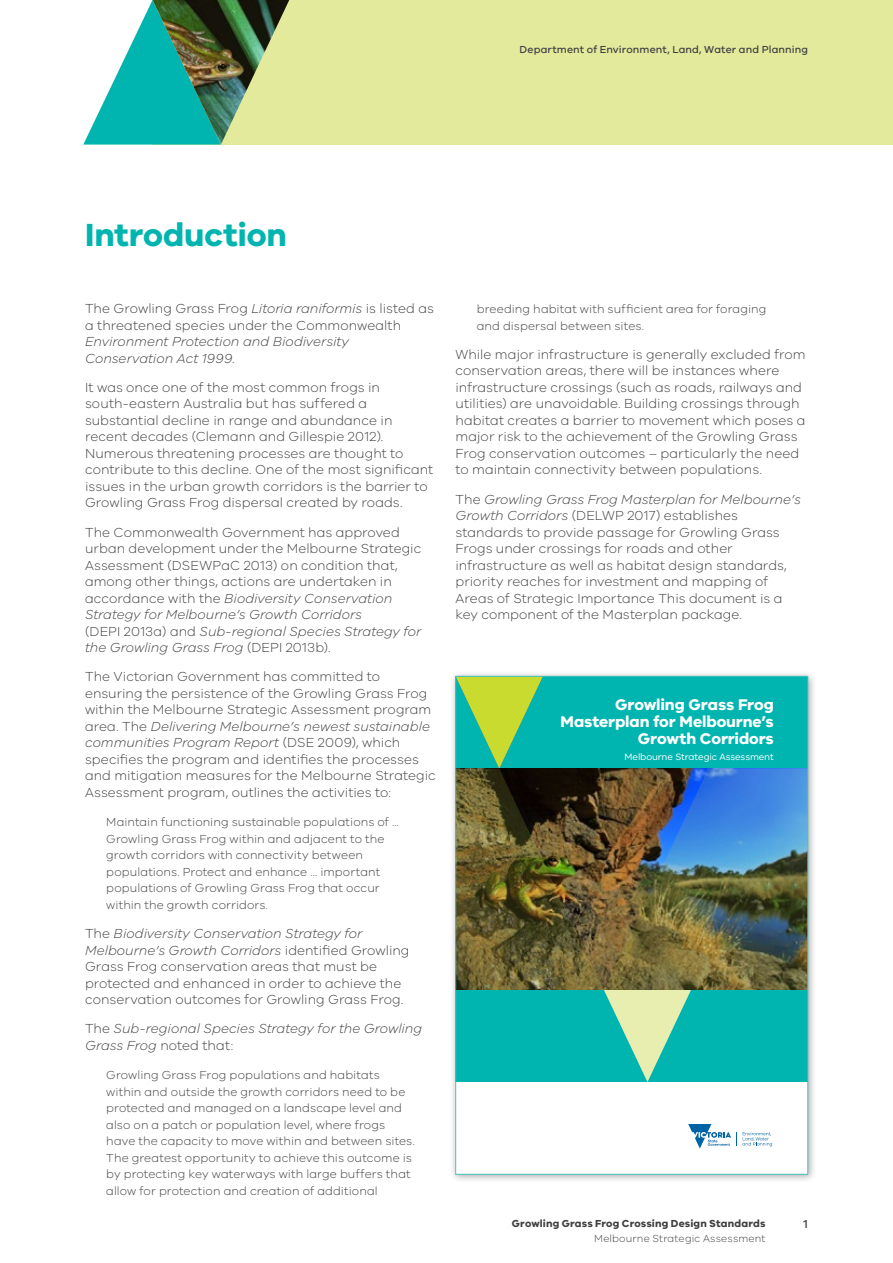
<style>
.page{position:relative;width:893px;height:1263px;background:#fff}
.page>*{position:absolute;margin:0;border:0;box-sizing:border-box;transform-origin:0 0}
.t1{font:700 33px "VIC";letter-spacing:-.005em;color:#00b5af}
.t2{font:700 15.9px/17.1px "VIC";letter-spacing:-.005em;color:#fff;text-align:right}
.t3{font:300 13.5px/16.5px "VIC";letter-spacing:.005em;color:#414042}
.t4{font:italic 300 13.5px/16.5px "VIC";color:#414042}
.t5{font:300 12px/16.5px "VIC";letter-spacing:.01em;color:#414042}
.t6{font:500 12px "VIC";color:#414042}
.t7{font:500 10.5px "VIC";letter-spacing:.01em;color:#414042}
.t8{font:700 10.5px "VIC";letter-spacing:.015em;color:#414042}
.t9{font:300 10.5px "VIC";letter-spacing:.015em;color:#414042}
.t10{font:9.45px "VIC";letter-spacing:-.01em;color:#fff}
.s1{font-style:italic}
.s2{font-style:normal}
</style>
<div class="page">
<div style="left:449px;top:670px;width:368px;height:513px;background:#231f20;opacity:.4"></div>
<div style="left:456px;top:676px;width:352px;height:498px;background:#fff"></div>
<svg style="left:688px;top:1124px;width:43px;height:24px"></svg>
<svg style="left:742px;top:1132px;width:30px;height:14px"></svg>
<div style="left:456px;top:990px;width:352px;height:92px;background:#00b5af"></div>
<div style="left:456px;top:676px;width:352px;height:92px;background:#00b5af"></div>
<img style="left:691px;top:768px;width:115px;height:222px">
<img style="left:457px;top:678px;width:234px;height:404px">
<div style="left:153px;top:0;width:740px;height:145px;background:#e3ea9c"></div>
<svg style="left:83px;top:0;width:70px;height:145px"></svg>
<img style="left:153px;top:0;width:136px;height:145px">
<p class="t7" style="left:520px;top:43px;width:290px">Department of Environment, Land, Water and Planning</p>
<h1 class="t1" style="left:85px;top:214px;width:203px">Introduction</h1>
<p class="t3" style="left:85px;top:300px;width:350px">The Growling Grass Frog <span class="s1">Litoria raniformis</span> is listed as a threatened species under the Commonwealth</p>
<p class="t4" style="left:85px;top:333px;width:266px">Environment Protection and Biodiversity<br>Conservation Act 1999<span class="s2">.</span></p>
<p class="t3" style="left:85px;top:379px;width:350px">It was once one of the most common frogs in south‑eastern Australia but has suffered a substantial decline in range and abundance in recent decades (Clemann and Gillespie 2012).<br>Numerous threatening processes are thought to contribute to this decline. One of the most significant issues in the urban growth corridors is the barrier to Growling Grass Frog dispersal created by roads.</p>
<p class="t3" style="left:85px;top:523px;width:338px">The Commonwealth Government has approved urban development under the Melbourne Strategic Assessment (DSEWPaC 2013) on condition that, among other things, actions are undertaken in accordance with the <span class="s1">Biodiversity Conservation Strategy for Melbourne’s Growth Corridors<br></span>(DEPI 2013a) and <span class="s1">Sub-regional Species Strategy for the Growling Grass Frog</span> (DEPI 2013b).</p>
<p class="t3" style="left:85px;top:668px;width:352px">The Victorian Government has committed to ensuring the persistence of the Growling Grass Frog within the Melbourne Strategic Assessment program area. The <span class="s1">Delivering Melbourne’s newest sustainable communities Program Report</span> (DSE 2009), which specifies the program and identifies the processes and mitigation measures for the Melbourne Strategic Assessment program, outlines the activities to:</p>
<p class="t5" style="left:106px;top:813px;width:294px">Maintain functioning sustainable populations of … Growling Grass Frog within and adjacent to the growth corridors with connectivity between populations. Protect and enhance … important populations of Growling Grass Frog that occur within the growth corridors.</p>
<p class="t3" style="left:85px;top:925px;width:326px">The <span class="s1">Biodiversity Conservation Strategy for Melbourne’s Growth Corridors</span> identified Growling Grass Frog conservation areas that must be protected and enhanced in order to achieve the conservation outcomes for Growling Grass Frog.</p>
<p class="t4" style="left:85px;top:1020px;width:339px"><span class="s2">The</span> Sub-regional Species Strategy for the Growling<br>Grass Frog <span class="s2">noted that:</span></p>
<p class="t5" style="left:106px;top:1066px;width:310px">Growling Grass Frog populations and habitats within and outside the growth corridors need to be protected and managed on a landscape level and also on a patch or population level, where frogs have the capacity to move within and between sites.<br>The greatest opportunity to achieve this outcome is by protecting key waterways with large buffers that allow for protection and creation of additional</p>
<p class="t5" style="left:477px;top:300px;width:291px">breeding habitat with sufficient area for foraging and dispersal between sites.</p>
<p class="t3" style="left:455px;top:346px;width:352px">While major infrastructure is generally excluded from conservation areas, there will be instances where infrastructure crossings (such as roads, railways and utilities) are unavoidable. Building crossings through habitat creates a barrier to movement which poses a major risk to the achievement of the Growling Grass Frog conservation outcomes – particularly the need to maintain connectivity between populations.</p>
<p class="t3" style="left:455px;top:490px;width:347px">The <span class="s1">Growling Grass Frog Masterplan for Melbourne’s Growth Corridors</span> (DELWP 2017) establishes standards to provide passage for Growling Grass Frogs under crossings for roads and other infrastructure as well as habitat design standards, priority reaches for investment and mapping of Areas of Strategic Importance This document is a key component of the Masterplan package.</p>
<p class="t2" style="left:560px;top:695px;width:215px">Growling Grass Frog<br>Masterplan for Melbourne’s<br>Growth Corridors</p>
<p class="t10" style="left:625px;top:751px;width:151px">Melbourne Strategic Assessment</p>
<p class="t8" style="left:512px;top:1217px;width:255px">Growling Grass Frog Crossing Design Standards</p>
<p class="t9" style="left:594px;top:1232px;width:173px">Melbourne Strategic Assessment</p>
<p class="t6" style="left:804px;top:1217px;width:6px">1</p>
</div>
